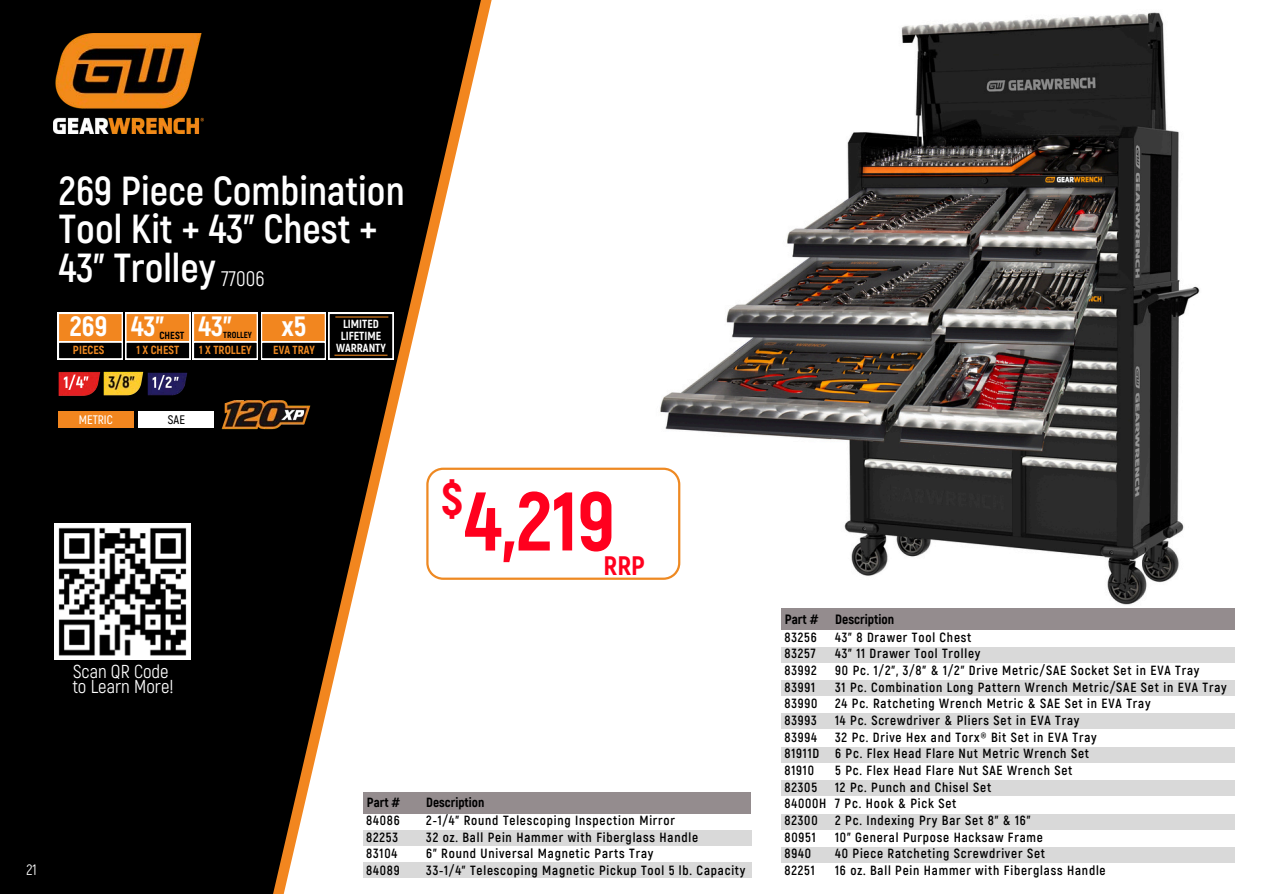
<style>
.page{position:relative;width:1263px;height:894px;background:#fff}
.page>*{position:absolute;margin:0;border:0;box-sizing:border-box;transform-origin:0 0}
.t1{font:800 82.95px "Akrobat";color:#ff001e}
.t2{font:800 45.6px "Akrobat";color:#ff001e}
.t3{font:700 40.5px/38.2px "Akrobat";color:#fff}
.t4{font:800 27.9px "Akrobat";color:#fff}
.t5{font:800 26.7px "Akrobat";color:#ff001e}
.t6{font:21px "Akrobat";color:#fff}
.t7{font:18.75px/15.8px "Akrobat";color:#fff}
.t8{font:15px "Akrobat";color:#fff}
.t9{font:800 13.5px "Akrobat";color:#000}
.t10{font:700 13.35px "Akrobat";letter-spacing:.06em;color:#000}
.t11{font:800 13.35px "Akrobat";color:#000}
.t12{font:600 12.3px "Akrobat";color:#fff}
.t13{font:600 12.3px "Akrobat";color:#000}
.t14{font:800 11.7px "Akrobat";color:#ee8922}
.t15{font:800 11.7px "Akrobat";color:#fff}
.t16{font:800 10.35px "Akrobat";color:#000}
.t17{font:800 8.85px "Akrobat";color:#000}
</style>
<div class="page">
<svg style="left:0;top:0;width:488px;height:893px;fill:#000"></svg>
<img style="left:59px;top:371px;width:42px;height:26px">
<img style="left:103px;top:371px;width:41px;height:26px">
<img style="left:147px;top:371px;width:40px;height:26px">
<img style="left:220px;top:397px;width:90px;height:34px">
<div style="left:58px;top:411px;width:76px;height:17px;background:#f2861f"></div>
<div style="left:139px;top:411px;width:75px;height:17px;background:#fff"></div>
<img style="left:646px;top:12px;width:554px;height:593px">
<svg style="left:426px;top:467px;width:254px;height:112px"></svg>
<img style="left:55px;top:523px;width:136px;height:136px">
<div style="left:781px;top:647px;width:453px;height:15px;background:#d9d9d9"></div>
<div style="left:781px;top:680px;width:453px;height:15px;background:#d9d9d9"></div>
<div style="left:781px;top:713px;width:453px;height:15px;background:#d9d9d9"></div>
<div style="left:781px;top:747px;width:453px;height:15px;background:#d9d9d9"></div>
<div style="left:781px;top:779px;width:453px;height:16px;background:#d9d9d9"></div>
<div style="left:781px;top:813px;width:453px;height:15px;background:#d9d9d9"></div>
<div style="left:781px;top:847px;width:453px;height:15px;background:#d9d9d9"></div>
<div style="left:781px;top:608px;width:454px;height:22px;background:#948c8e"></div>
<div style="left:363px;top:830px;width:388px;height:15px;background:#d9d9d9"></div>
<div style="left:363px;top:862px;width:388px;height:15px;background:#d9d9d9"></div>
<div style="left:363px;top:791px;width:388px;height:22px;background:#948c8e"></div>
<svg style="left:58px;top:313px;width:335px;height:46px;background:#88582a"></svg>
<img style="left:53px;top:34px;width:151px;height:100px">
<p class="t3" style="left:59px;top:170px;width:347px">269 Piece Combination<br>Tool Kit + 43” Chest +<br>43” Trolley</p>
<p class="t6" style="left:222px;top:265px;width:44px">77006</p>
<p class="t4" style="left:70px;top:308px;width:39px">269</p>
<h2 class="t14" style="left:73px;top:342px;width:33px">PIECES</h2>
<h5 class="t4" style="left:131px;top:308px;width:35px">43"</h5>
<h4 class="t14" style="left:136px;top:342px;width:44px">1 X CHEST</h4>
<p class="t16" style="left:160px;top:329px;width:26px">CHEST</p>
<p class="t4" style="left:199px;top:308px;width:35px">43"</p>
<p class="t14" style="left:199px;top:342px;width:54px">1 X TROLLEY</p>
<p class="t17" style="left:223px;top:329px;width:30px">TROLLEY</p>
<h4 class="t4" style="left:282px;top:308px;width:26px">x5</h4>
<p class="t14" style="left:273px;top:342px;width:43px">EVA TRAY</p>
<p class="t15" style="left:343px;top:316px;width:37px">LIMITED</p>
<p class="t15" style="left:341px;top:328px;width:42px">LIFETIME</p>
<p class="t15" style="left:336px;top:340px;width:51px">WARRANTY</p>
<h4 class="t12" style="left:79px;top:411px;width:36px">METRIC</h4>
<p class="t13" style="left:168px;top:411px;width:19px">SAE</p>
<p class="t7" style="left:72px;top:662px;width:103px">Scan QR Code to Learn More!</p>
<p class="t2" style="left:442px;top:469px;width:23px">$</p>
<p class="t1" style="left:464px;top:467px;width:152px">4,219</p>
<h6 class="t5" style="left:604px;top:548px;width:43px">RRP</h6>
<p class="t8" style="left:26px;top:859px;width:12px">21</p>
<p class="t11" style="left:367px;top:793px;width:35px">Part #</p>
<p class="t11" style="left:426px;top:793px;width:60px">Description</p>
<p class="t10" style="left:426px;top:811px;width:250px">2-1/4" Round Telescoping Inspection Mirror</p>
<p class="t10" style="left:426px;top:828px;width:273px">32 oz. Ball Pein Hammer with Fiberglass Handle</p>
<p class="t10" style="left:426px;top:844px;width:229px">6" Round Universal Magnetic Parts Tray</p>
<p class="t10" style="left:426px;top:861px;width:321px">33-1/4" Telescoping Magnetic Pickup Tool 5 lb. Capacity</p>
<p class="t10" style="left:366px;top:811px;width:35px">84086</p>
<p class="t10" style="left:366px;top:828px;width:33px">82253</p>
<p class="t10" style="left:366px;top:844px;width:32px">83104</p>
<p class="t10" style="left:366px;top:861px;width:35px">84089</p>
<p class="t9" style="left:785px;top:610px;width:35px">Part #</p>
<p class="t9" style="left:835px;top:610px;width:61px">Description</p>
<p class="t10" style="left:784px;top:628px;width:34px">83256</p>
<p class="t10" style="left:784px;top:644px;width:33px">83257</p>
<p class="t10" style="left:784px;top:661px;width:34px">83992</p>
<p class="t10" style="left:784px;top:678px;width:32px">83991</p>
<p class="t10" style="left:784px;top:694px;width:35px">83990</p>
<p class="t10" style="left:784px;top:711px;width:34px">83993</p>
<p class="t10" style="left:784px;top:728px;width:34px">83994</p>
<p class="t10" style="left:784px;top:744px;width:36px">81911D</p>
<p class="t10" style="left:784px;top:761px;width:31px">81910</p>
<p class="t10" style="left:784px;top:778px;width:34px">82305</p>
<p class="t10" style="left:784px;top:794px;width:43px">84000H</p>
<p class="t10" style="left:784px;top:811px;width:35px">82300</p>
<p class="t10" style="left:784px;top:828px;width:33px">80951</p>
<p class="t10" style="left:784px;top:844px;width:28px">8940</p>
<p class="t10" style="left:784px;top:861px;width:32px">82251</p>
<p class="t10" style="left:835px;top:628px;width:138px">43" 8 Drawer Tool Chest</p>
<p class="t10" style="left:835px;top:644px;width:147px">43" 11 Drawer Tool Trolley</p>
<p class="t10" style="left:835px;top:661px;width:366px">90 Pc. 1/2", 3/8" &amp; 1/2" Drive Metric/SAE Socket Set in EVA Tray</p>
<p class="t10" style="left:835px;top:678px;width:393px">31 Pc. Combination Long Pattern Wrench Metric/SAE Set in EVA Tray</p>
<p class="t10" style="left:835px;top:694px;width:317px">24 Pc. Ratcheting Wrench Metric &amp; SAE Set in EVA Tray</p>
<p class="t10" style="left:835px;top:711px;width:246px">14 Pc. Screwdriver &amp; Pliers Set in EVA Tray</p>
<p class="t10" style="left:835px;top:728px;width:263px">32 Pc. Drive Hex and Torx® Bit Set in EVA Tray</p>
<h1 class="t10" style="left:835px;top:744px;width:255px">6 Pc. Flex Head Flare Nut Metric Wrench Set</h1>
<h3 class="t10" style="left:835px;top:761px;width:239px">5 Pc. Flex Head Flare Nut SAE Wrench Set</h3>
<p class="t10" style="left:835px;top:778px;width:157px">12 Pc. Punch and Chisel Set</p>
<p class="t10" style="left:835px;top:794px;width:123px">7 Pc. Hook &amp; Pick Set</p>
<p class="t10" style="left:835px;top:811px;width:197px">2 Pc. Indexing Pry Bar Set 8" &amp; 16"</p>
<p class="t10" style="left:835px;top:828px;width:209px">10" General Purpose Hacksaw Frame</p>
<p class="t10" style="left:835px;top:844px;width:211px">40 Piece Ratcheting Screwdriver Set</p>
<p class="t10" style="left:835px;top:861px;width:272px">16 oz. Ball Pein Hammer with Fiberglass Handle</p>
</div>
